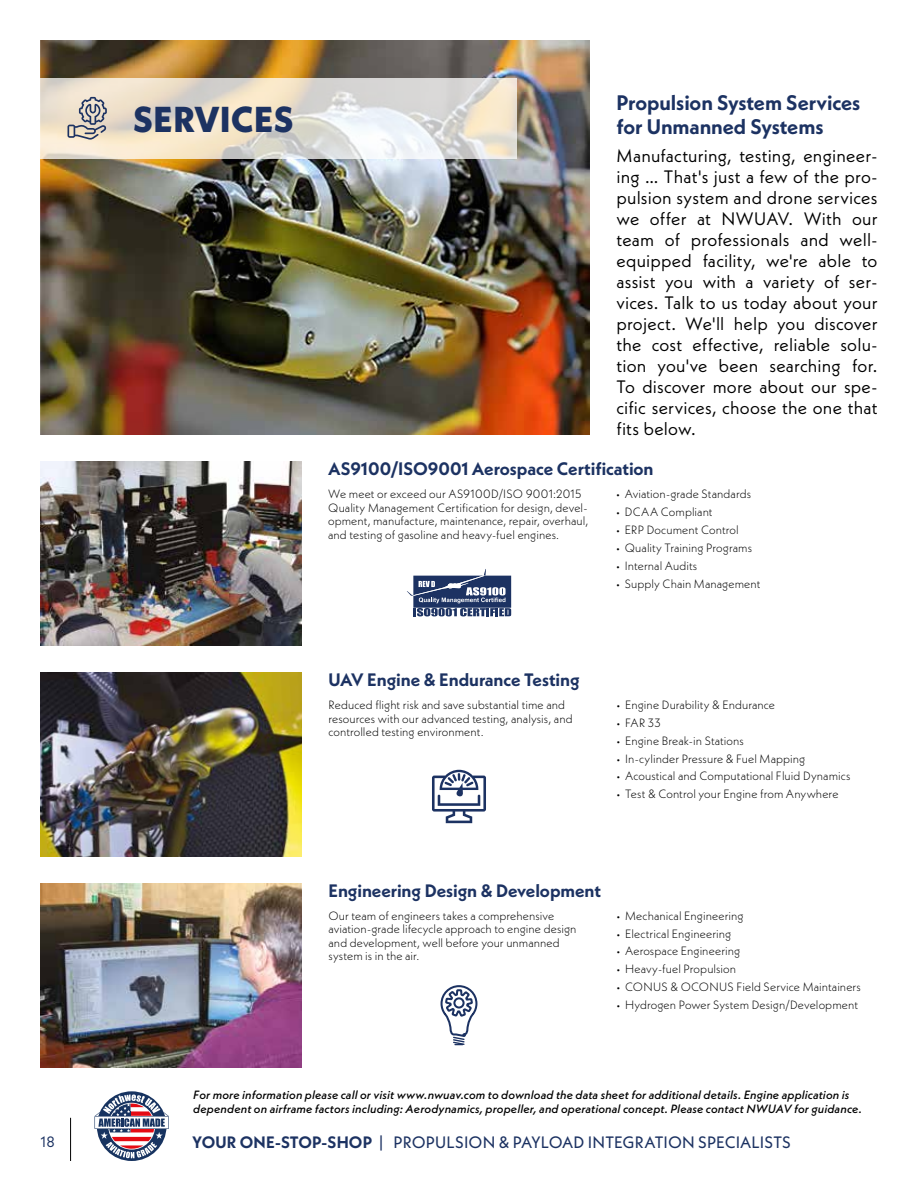
<style>
.page{position:relative;width:918px;height:1188px;background:#fff}
.page>*{position:absolute;margin:0;border:0;box-sizing:border-box;transform-origin:0 0}
.t1{font:800 36px "Neue Kabel";letter-spacing:.01em;color:#1c3262}
.t2{font:700 21px/24px "Neue Kabel";letter-spacing:-.005em;color:#1c3262}
.t3{font:18px/21px "Neue Kabel";letter-spacing:.01em;color:#000;text-align:justify}
.t4{font:700 18px "Neue Kabel";letter-spacing:-.005em;color:#1c3262}
.t5{font:16.5px "Neue Kabel";letter-spacing:.005em;color:#1c3262}
.t6{font:15px "Neue Kabel";color:#1c3262}
.t7{font:300 12px/13.5px "Neue Kabel";letter-spacing:.01em;color:#000}
.t8{font:italic 500 12px/13.5px "Neue Kabel";letter-spacing:.01em;color:#000}
.s1{font-weight:700}
</style>
<div class="page">
<hr style="left:70px;top:1118px;width:1px;height:43px;background:#000">
<svg style="left:94px;top:1091px;width:75px;height:70px"></svg>
<img style="left:40px;top:40px;width:550px;height:394px">
<img style="left:40px;top:462px;width:262px;height:183px">
<svg style="left:40px;top:78px;width:476px;height:81px;background:#e6dfd3"></svg>
<img style="left:40px;top:672px;width:261px;height:184px">
<img style="left:40px;top:883px;width:261px;height:184px">
<svg style="left:432px;top:770px;width:54px;height:53px"></svg>
<svg style="left:440px;top:985px;width:38px;height:61px"></svg>
<svg style="left:407px;top:569px;width:104px;height:47px"></svg>
<svg style="left:68px;top:97px;width:39px;height:43px;background:#b8b3af"></svg>
<h1 class="t1" style="left:133px;top:97px;width:162px">SERVICES</h1>
<h2 class="t2" style="left:616px;top:91px;width:245px">Propulsion System Services for Unmanned Systems</h2>
<p class="t3" style="left:616px;top:145px;width:263px">Manufacturing, testing, engineer&shy;ing … That's just a few of the pro&shy;pulsion system and drone services we offer at NWUAV. With our team of professionals and well&shy;equipped facility, we're able to assist you with a variety of ser&shy;vices. Talk to us today about your project. We'll help you discover the cost effective, reliable solu&shy;tion you've been searching for.<br>To discover more about our spe&shy;cific services, choose the one that fits below.</p>
<h3 class="t4" style="left:328px;top:458px;width:327px">AS9100/ISO9001 Aerospace Certification</h3>
<p class="t7" style="left:328px;top:487px;width:262px">We meet or exceed our AS9100D/ISO 9001:2015<br>Quality Management Certification for design, devel&shy;opment, manufacture, maintenance, repair, overhaul, and testing of gasoline and heavy-fuel engines.</p>
<p class="t7" style="left:616px;top:487px;width:137px">• Aviation-grade Standards</p>
<p class="t7" style="left:616px;top:505px;width:98px">• DCAA Compliant</p>
<p class="t7" style="left:616px;top:523px;width:124px">• ERP Document Control</p>
<p class="t7" style="left:616px;top:541px;width:137px">• Quality Training Programs</p>
<p class="t7" style="left:616px;top:559px;width:83px">• Internal Audits</p>
<p class="t7" style="left:616px;top:577px;width:146px">• Supply Chain Management</p>
<h3 class="t4" style="left:328px;top:668px;width:253px">UAV Engine &amp; Endurance Testing</h3>
<p class="t7" style="left:328px;top:698px;width:246px">Reduced flight risk and save substantial time and resources with our advanced testing, analysis, and controlled testing environment.</p>
<p class="t7" style="left:616px;top:698px;width:160px">• Engine Durability &amp; Endurance</p>
<p class="t7" style="left:616px;top:716px;width:46px">• FAR 33</p>
<p class="t7" style="left:616px;top:734px;width:129px">• Engine Break-in Stations</p>
<p class="t7" style="left:616px;top:752px;width:190px">• In-cylinder Pressure &amp; Fuel Mapping</p>
<p class="t7" style="left:616px;top:769px;width:235px">• Acoustical and Computational Fluid Dynamics</p>
<p class="t7" style="left:616px;top:787px;width:224px">• Test &amp; Control your Engine from Anywhere</p>
<h3 class="t4" style="left:328px;top:879px;width:274px">Engineering Design &amp; Development</h3>
<p class="t7" style="left:328px;top:909px;width:249px">Our team of engineers takes a comprehensive aviation-grade lifecycle approach to engine design and development, well before your unmanned system is in the air.</p>
<p class="t7" style="left:616px;top:909px;width:129px">• Mechanical Engineering</p>
<p class="t7" style="left:616px;top:927px;width:116px">• Electrical Engineering</p>
<p class="t7" style="left:616px;top:944px;width:125px">• Aerospace Engineering</p>
<p class="t7" style="left:616px;top:962px;width:121px">• Heavy-fuel Propulsion</p>
<p class="t7" style="left:616px;top:980px;width:246px">• CONUS &amp; OCONUS Field Service Maintainers</p>
<p class="t7" style="left:616px;top:998px;width:243px">• Hydrogen Power System Design/Development</p>
<p class="t8" style="left:193px;top:1088px;width:670px">For more information please call or visit www.nwuav.com to download the data sheet for additional details. Engine application is dependent on airframe factors including: Aerodynamics, propeller, and operational concept. Please contact NWUAV for guidance.</p>
<p class="t6" style="left:40px;top:1133px;width:16px">18</p>
<h3 class="t5" style="left:192px;top:1132px;width:600px"><span class="s1">YOUR ONE-STOP-SHOP</span> | PROPULSION &amp; PAYLOAD INTEGRATION SPECIALISTS</h3>
</div>
